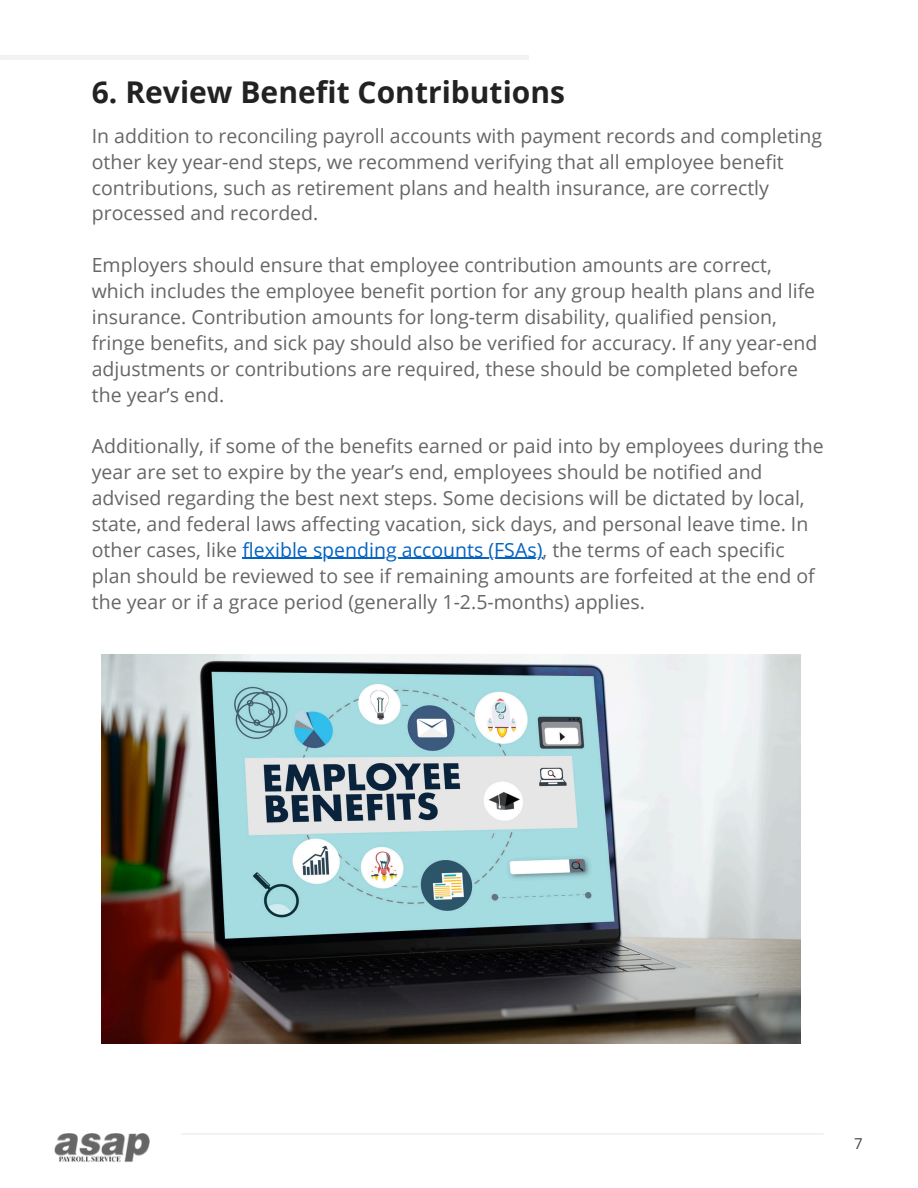
<style>
.page{position:relative;width:918px;height:1188px;background:#fff}
.page>*{position:absolute;margin:0;border:0;box-sizing:border-box;transform-origin:0 0}
.t1{font:700 30px "Open Sans";color:#222}
.t2{font:19.5px/25.8px "Open Sans";color:#666}
.t3{font:15px "Open Sans";color:#444}
.s1{color:#0563c1}
</style>
<div class="page">
<img style="left:54px;top:1134px;width:96px;height:28px">
<hr style="left:242px;top:558px;width:301px;height:1px;background:#0563c1">
<img style="left:102px;top:654px;width:698px;height:389px">
<p class="t1" style="left:92px;top:71px;width:475px">6. Review Benefit Contributions</p>
<h2 class="t2" style="left:92px;top:122px;width:732px">In addition to reconciling payroll accounts with payment records and completing other key year-end steps, we recommend verifying that all employee benefit contributions, such as retirement plans and health insurance, are correctly processed and recorded.</h2>
<p class="t2" style="left:92px;top:252px;width:727px">Employers should ensure that employee contribution amounts are correct, which includes the employee benefit portion for any group health plans and life insurance. Contribution amounts for long-term disability, qualified pension, fringe benefits, and sick pay should also be verified for accuracy. If any year-end adjustments or contributions are required, these should be completed before the year’s end.</p>
<p class="t2" style="left:92px;top:433px;width:734px">Additionally, if some of the benefits earned or paid into by employees during the year are set to expire by the year’s end, employees should be notified and advised regarding the best next steps. Some decisions will be dictated by local, state, and federal laws affecting vacation, sick days, and personal leave time. In other cases, like <span class="s1">flexible spending accounts (FSAs)</span>, the terms of each specific</p>
<p class="t2" style="left:92px;top:562px;width:725px">plan should be reviewed to see if remaining amounts are forfeited at the end of the year or if a grace period (generally 1-2.5-months) applies.</p>
<p class="t3" style="left:854px;top:1133px;width:10px">7</p>
</div>
